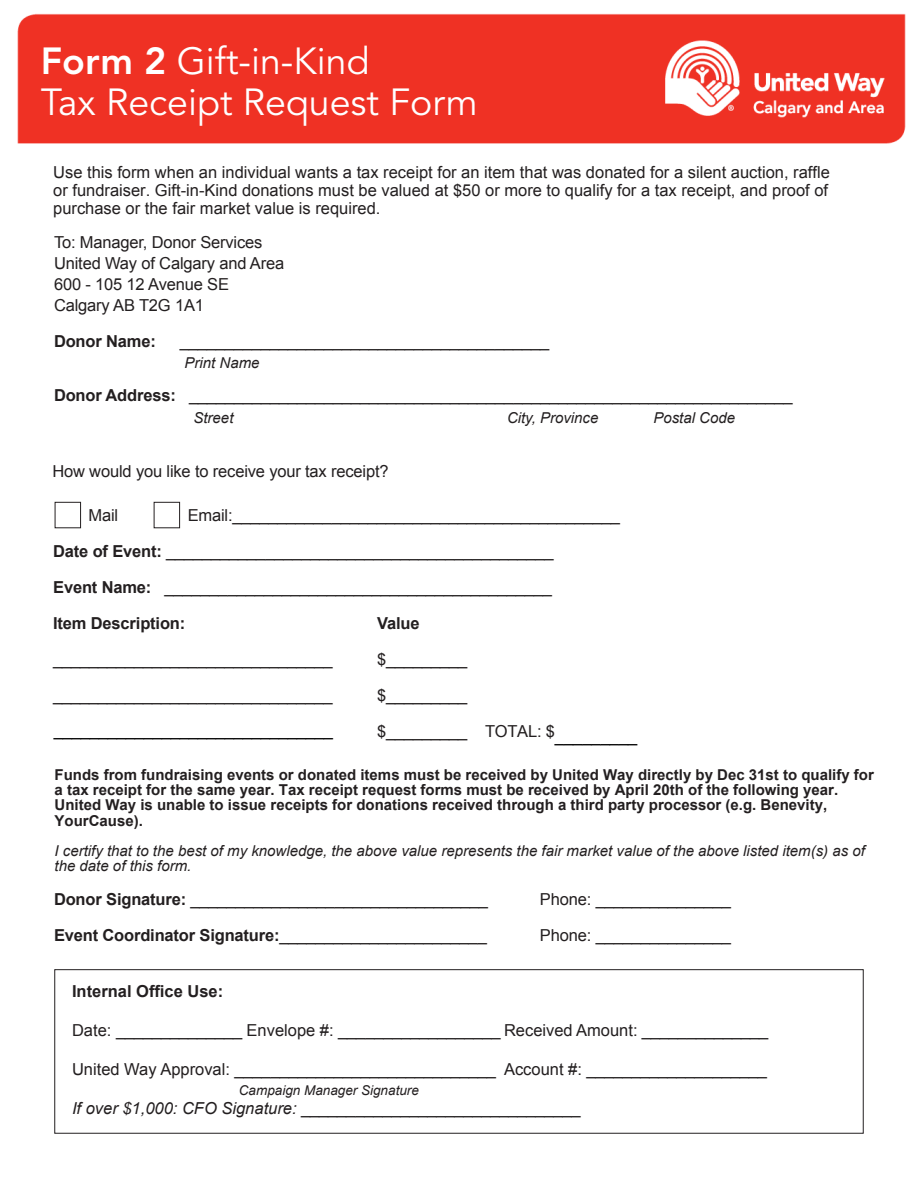
<style>
.page{position:relative;width:918px;height:1188px;background:#fff}
.page>*{position:absolute;margin:0;border:0;box-sizing:border-box;transform-origin:0 0}
.t1{font:37.5px "Avenir LT Std";color:#fff}
.t2{font:16.5px/18px "Arial";letter-spacing:-.01em;color:#231f20;text-align:justify}
.t3{font:700 16.5px "Arial";letter-spacing:-.01em;color:#231f20}
.t4{font:16.5px "Arial";color:#000}
.t5{font:700 15px/15.3px "Arial";color:#231f20}
.t6{font:italic 15px/15.3px "Arial";color:#231f20}
.t7{font:italic 13.5px "Arial";color:#231f20}
.s1{font-weight:800}
.s2{font-weight:700}
.s3{font-style:inherit}
.s4{font-weight:400}
.s5{font-style:italic}
</style>
<div class="page">
<img style="left:17px;top:13px;width:889px;height:131px">
<div style="left:154px;top:502px;width:26px;height:26px;border:1px solid #231f20"></div>
<div style="left:55px;top:502px;width:26px;height:26px;border:1px solid #231f20"></div>
<div style="left:54px;top:969px;width:810px;height:165px;border:1px solid #231f20"></div>
<p class="t1" style="left:41px;top:40px;width:330px"><span class="s1">Form 2</span> Gift-in-Kind</p>
<p class="t1" style="left:41px;top:80px;width:438px">Tax Receipt Request Form</p>
<p class="t2" style="left:53px;top:163px;width:778px">Use this form when an individual wants a tax receipt for an item that was donated for a silent auction, raffle or fundraiser. Gift-in-Kind donations must be valued at $50 or more to qualify for a tax receipt, and proof of purchase or the fair market value is required.</p>
<p class="t2" style="left:54px;top:234px;width:210px">To: Manager, Donor Services</p>
<p class="t2" style="left:54px;top:255px;width:232px">United Way of Calgary and Area</p>
<p class="t2" style="left:54px;top:276px;width:177px">600 - 105 12 Avenue SE</p>
<p class="t2" style="left:54px;top:297px;width:152px">Calgary AB T2G 1A1</p>
<p class="t3" style="left:54px;top:330px;width:103px">Donor Name:</p>
<p class="t2" style="left:180px;top:333px;width:371px">_________________________________________</p>
<p class="t2" style="left:54px;top:387px;width:740px"><span class="s2">Donor Address:</span> ___________________________________________________________________</p>
<p class="t6" style="left:184px;top:356px;width:77px">Print Name</p>
<p class="t6" style="left:193px;top:410px;width:42px">Street</p>
<p class="t6" style="left:507px;top:410px;width:93px">City, Province</p>
<p class="t6" style="left:653px;top:410px;width:83px">Postal Code</p>
<p class="t2" style="left:52px;top:462px;width:338px">How would you like to receive your tax receipt?</p>
<p class="t2" style="left:89px;top:507px;width:31px">Mail</p>
<p class="t2" style="left:188px;top:507px;width:434px">Email:___________________________________________</p>
<p class="t2" style="left:53px;top:543px;width:502px"><span class="s2">Date of Event:</span> ___________________________________________</p>
<p class="t2" style="left:53px;top:579px;width:500px"><span class="s2">Event Name:</span> ___________________________________________</p>
<p class="t3" style="left:53px;top:613px;width:134px">Item Description:</p>
<p class="t3" style="left:377px;top:613px;width:44px">Value</p>
<p class="t2" style="left:53px;top:651px;width:281px">_______________________________</p>
<p class="t2" style="left:377px;top:651px;width:92px">$_________</p>
<p class="t2" style="left:377px;top:687px;width:92px">$_________</p>
<p class="t2" style="left:377px;top:723px;width:179px">$_________ TOTAL<span class="s3">: $</span></p>
<p class="t5" style="left:55px;top:767px;width:821px">Funds from fundraising events or donated items must be received by United Way directly by Dec 31st to qualify for a tax receipt for the same year. Tax receipt request forms must be received by April 20th of the following year.<br>United Way is unable to issue receipts for donations received through a third party processor (e.g. Benevity, YourCause).</p>
<p class="t6" style="left:55px;top:843px;width:812px">I certify that to the best of my knowledge, the above value represents the fair market value of the above listed item(s) as of the date of this form.</p>
<p class="t2" style="left:54px;top:891px;width:435px"><span class="s2">Donor Signature:</span> _________________________________</p>
<p class="t2" style="left:540px;top:891px;width:193px">Phone: _______________</p>
<p class="t3" style="left:54px;top:924px;width:434px">Event Coordinator Signature:<span class="s4">_______________________</span></p>
<p class="t2" style="left:540px;top:927px;width:193px">Phone: _______________</p>
<p class="t2" style="left:53px;top:687px;width:281px">_______________________________</p>
<p class="t4" style="left:54px;top:719px;width:281px">_______________________________</p>
<p class="t4" style="left:555px;top:725px;width:84px">_________</p>
<p class="t3" style="left:72px;top:981px;width:153px">Internal Office Use:</p>
<p class="t2" style="left:72px;top:1022px;width:698px">Date: ______________ Envelope #: __________________ Received Amount: ______________</p>
<p class="t2" style="left:72px;top:1061px;width:696px">United Way Approval: _____________________________ Account #: ____________________</p>
<p class="t2" style="left:72px;top:1100px;width:510px"><span class="s5">If over $1,000: CFO Signature:</span> _______________________________</p>
<p class="t7" style="left:239px;top:1081px;width:182px">Campaign Manager Signature</p>
</div>
